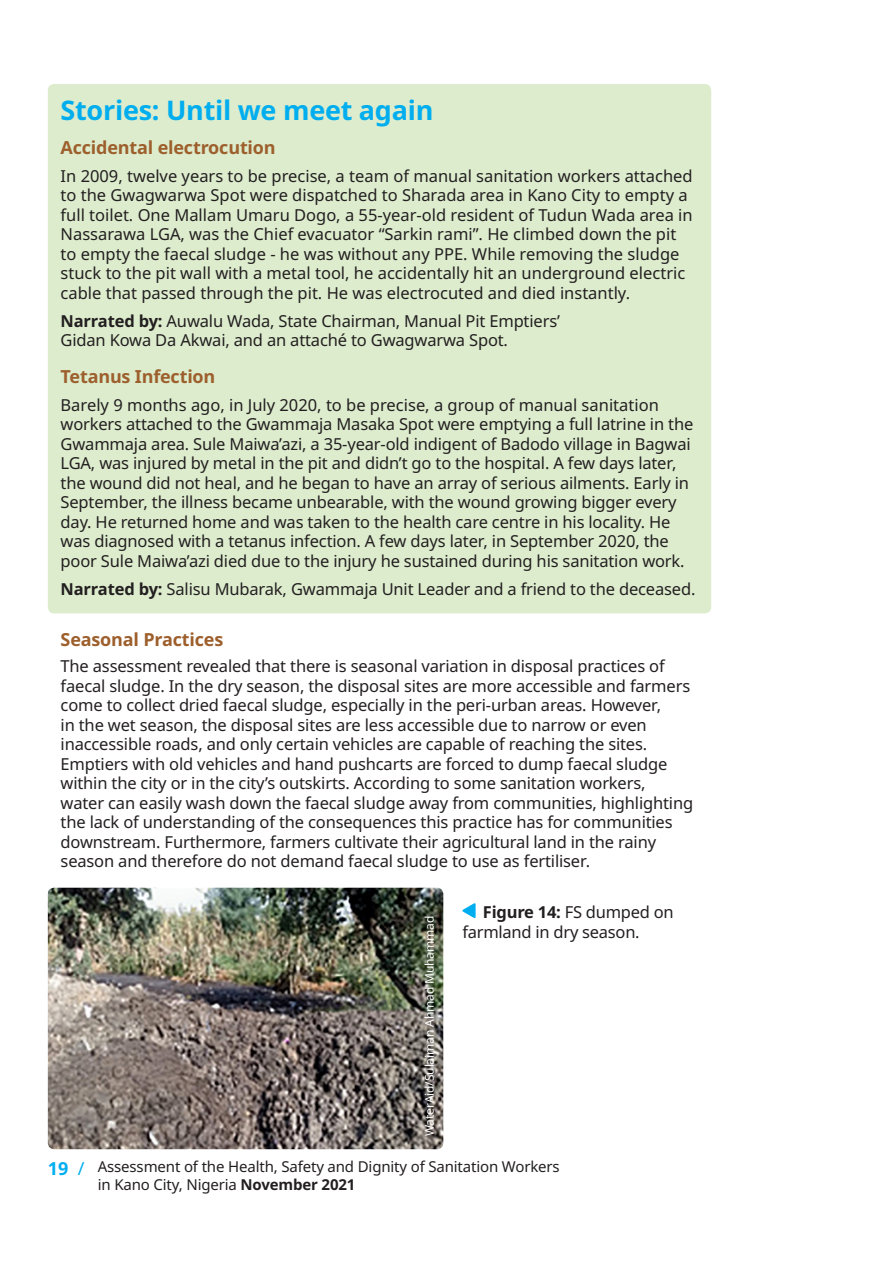
<style>
.page{position:relative;width:893px;height:1263px;background:#fff}
.page>*{position:absolute;margin:0;border:0;box-sizing:border-box;transform-origin:0 0}
.Body_Copy_11_13{font:700 27px "Noto Sans";letter-spacing:-.01em;color:#00aeef}
.Body_Copy_11_13-2{font:700 18px "Noto Sans";letter-spacing:-.01em;color:#9d5f2c}
.Body_Copy_11_13-3{font:16.5px/19.5px "Noto Sans";letter-spacing:-.01em;color:#231f20}
.Body_Copy_11_13_spac{font:16.5px/19.5px "Noto Sans";letter-spacing:-.015em;color:#231f20}
.t1{font:15px/18px "Noto Sans";letter-spacing:-.01em;color:#231f20}
.Photo_credit_8_10{font:12px "Noto Sans";letter-spacing:-.01em;color:#fff}
.s1{font-weight:700}
.s2{font-weight:700;font-size:18px;color:#00aeef}
.s3{font-size:18px;color:#00aeef}
</style>
<div class="page">
<div style="left:48px;top:84px;width:663px;height:529px;background:#dceccd;border-radius:6px"></div>
<svg style="left:462px;top:903px;width:14px;height:15px"></svg>
<img style="left:48px;top:888px;width:395px;height:261px">
<p class="Body_Copy_11_13" style="left:61px;top:91px;width:374px">Stories: Until we meet again</p>
<p class="Body_Copy_11_13-2" style="left:61px;top:134px;width:217px">Accidental electrocution</p>
<p class="Body_Copy_11_13-3" style="left:61px;top:166px;width:634px">In 2009, twelve years to be precise, a team of manual sanitation workers attached to the Gwagwarwa Spot were dispatched to Sharada area in Kano City to empty a full toilet. One Mallam Umaru Dogo, a 55-year-old resident of Tudun Wada area in Nassarawa LGA, was the Chief evacuator “Sarkin rami”. He climbed down the pit to empty the faecal sludge - he was without any PPE. While removing the sludge stuck to the pit wall with a metal tool, he accidentally hit an underground electric cable that passed through the pit. He was electrocuted and died instantly.</p>
<p class="Body_Copy_11_13-3" style="left:61px;top:311px;width:501px"><span class="s1">Narrated by:</span> Auwalu Wada, State Chairman, Manual Pit Emptiers’<br>Gidan Kowa Da Akwai, and an attaché to Gwagwarwa Spot.</p>
<p class="Body_Copy_11_13-2" style="left:61px;top:363px;width:156px">Tetanus Infection</p>
<p class="Body_Copy_11_13-3" style="left:61px;top:395px;width:634px">Barely 9 months ago, in July 2020, to be precise, a group of manual sanitation workers attached to the Gwammaja Masaka Spot were emptying a full latrine in the Gwammaja area. Sule Maiwa’azi, a 35-year-old indigent of Badodo village in Bagwai LGA, was injured by metal in the pit and didn’t go to the hospital. A few days later, the wound did not heal, and he began to have an array of serious ailments. Early in September, the illness became unbearable, with the wound growing bigger every day. He returned home and was taken to the health care centre in his locality. He was diagnosed with a tetanus infection. A few days later, in September 2020, the poor Sule Maiwa’azi died due to the injury he sustained during his sanitation work.</p>
<p class="Body_Copy_11_13-3" style="left:61px;top:579px;width:636px"><span class="s1">Narrated by:</span> Salisu Mubarak, Gwammaja Unit Leader and a friend to the deceased.</p>
<p class="Body_Copy_11_13-2" style="left:61px;top:627px;width:164px">Seasonal Practices</p>
<p class="Body_Copy_11_13-3" style="left:61px;top:657px;width:634px">The assessment revealed that there is seasonal variation in disposal practices of faecal sludge. In the dry season, the disposal sites are more accessible and farmers come to collect dried faecal sludge, especially in the peri-urban areas. However,<br>in the wet season, the disposal sites are less accessible due to narrow or even inaccessible roads, and only certain vehicles are capable of reaching the sites.<br>Emptiers with old vehicles and hand pushcarts are forced to dump faecal sludge within the city or in the city’s outskirts. According to some sanitation workers, water can easily wash down the faecal sludge away from communities, highlighting the lack of understanding of the consequences this practice has for communities downstream. Furthermore, farmers cultivate their agricultural land in the rainy season and therefore do not demand faecal sludge to use as fertiliser.</p>
<p class="Body_Copy_11_13_spac" style="left:462px;top:903px;width:213px;text-indent:21px"><span class="s1">Figure 14:</span> FS dumped on farmland in dry season.</p>
<p class="Photo_credit_8_10" style="left:421px;top:1136px;width:222px;rotate:-90deg">WaterAid/Sulaiman Ahmad Muhammad</p>
<p class="t1" style="left:98px;top:1157px;width:463px;text-indent:-50px"><span class="s2">19</span> <span class="s3">/</span> Assessment of the Health, Safety and Dignity of Sanitation Workers in Kano City, Nigeria <span class="s1">November 2021</span></p>
</div>
